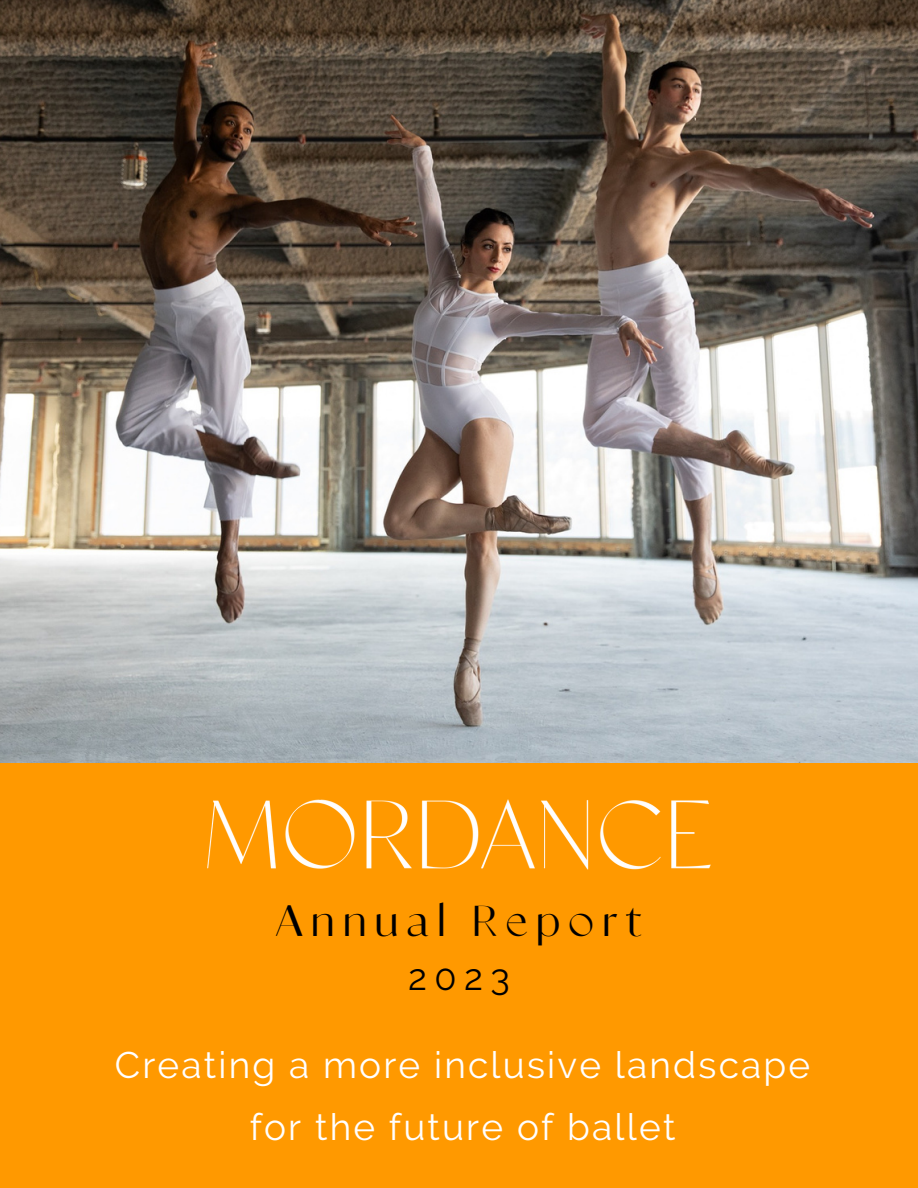
<style>
.page{position:relative;width:918px;height:1188px;background:#f90}
.page>*{position:absolute;margin:0;border:0;box-sizing:border-box;transform-origin:0 0}
.t1{font:700 43.35px "Classico";letter-spacing:.21em;color:#000}
.t2{font:36.9px/61.8px "Raleway";letter-spacing:.06em;color:#fff;text-align:center}
.t3{font:36.15px "Raleway";color:#000}
</style>
<div class="page">
<img style="left:0;top:0;width:918px;height:763px">
<img style="left:207px;top:799px;width:504px;height:71px">
<h1 class="t1" style="left:276px;top:902px;width:367px">Annual Report</h1>
<p class="t3" style="left:408px;top:956px;width:103px">2023</p>
<p class="t2" style="left:115px;top:1034px;width:697px">Creating a more inclusive landscape for the future of ballet</p>
</div>
